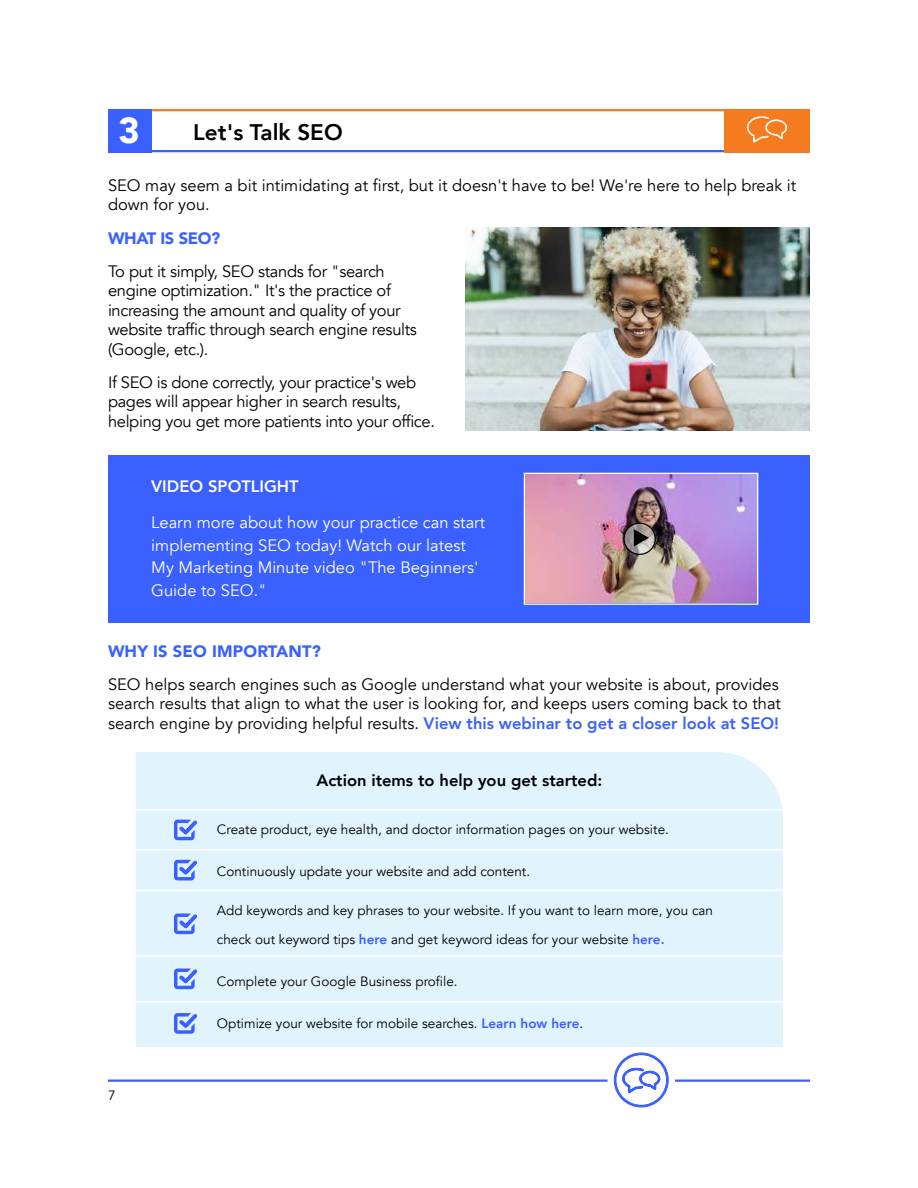
<style>
.page{position:relative;width:918px;height:1188px;background:#fff}
.page>*{position:absolute;margin:0;border:0;box-sizing:border-box;transform-origin:0 0}
.t1{font:900 36px "Avenir";color:#fff}
.t2{font:800 22.5px "Avenir";color:#000}
.t3{font:16.5px/19.5px "Avenir";color:#000}
.t4{font:16.5px/19.5px "Avenir";letter-spacing:-.02em;color:#000}
.t5{font:16.5px/22.5px "Avenir";color:#fff}
.t6{font:800 16.5px "Avenir";color:#000}
.t7{font:900 16.5px "Avenir";letter-spacing:.01em;color:#3a60ff}
.t8{font:800 16.5px "Avenir";color:#fff}
.t9{font:900 16.5px "Avenir";letter-spacing:-.02em;color:#3a60ff}
.t10{font:13.5px/28.5px "Avenir";color:#000}
.s1{font-weight:800;color:#3a60ff}
</style>
<div class="page">
<svg style="left:614px;top:1053px;width:55px;height:54px"></svg>
<hr style="left:108px;top:1080px;width:500px;height:2px;background:#3a60ff">
<hr style="left:675px;top:1080px;width:135px;height:2px;background:#3a60ff">
<div style="left:108px;top:455px;width:702px;height:167px;background:#3a60ff"></div>
<img style="left:526px;top:475px;width:230px;height:128px">
<div style="left:524px;top:473px;width:234px;height:132px;border:1px solid #fff"></div>
<svg style="left:624px;top:523px;width:31px;height:31px"></svg>
<div style="left:623px;top:523px;width:33px;height:32px;border:1px solid #000;border-radius:50%"></div>
<svg style="left:634px;top:529px;width:15px;height:17px"></svg>
<hr style="left:151px;top:109px;width:580px;height:2px;background:#f47b20">
<hr style="left:151px;top:150px;width:580px;height:2px;background:#3a60ff">
<div style="left:724px;top:109px;width:86px;height:43px;background:#f47b20"></div>
<div style="left:108px;top:109px;width:43px;height:43px;background:#3a60ff"></div>
<svg style="left:747px;top:116px;width:40px;height:27px"></svg>
<img style="left:466px;top:227px;width:343px;height:204px">
<div style="left:136px;top:752px;width:647px;height:295px;background:#e1f4fd"></div>
<hr style="left:136px;top:809px;width:647px;height:2px;background:#fff">
<hr style="left:136px;top:849px;width:647px;height:2px;background:#fff">
<hr style="left:136px;top:890px;width:647px;height:1px;background:#fff">
<hr style="left:136px;top:955px;width:647px;height:2px;background:#fff">
<hr style="left:136px;top:1001px;width:647px;height:2px;background:#fff">
<svg style="left:174px;top:820px;width:23px;height:20px"></svg>
<svg style="left:174px;top:860px;width:23px;height:20px"></svg>
<svg style="left:174px;top:914px;width:23px;height:20px"></svg>
<svg style="left:174px;top:969px;width:23px;height:20px"></svg>
<svg style="left:174px;top:1013px;width:23px;height:21px"></svg>
<h1 class="t1" style="left:118px;top:99px;width:23px">3</h1>
<h2 class="t2" style="left:193px;top:115px;width:151px">Let's Talk SEO</h2>
<p class="t3" style="left:108px;top:175px;width:690px">SEO may seem a bit intimidating at first, but it doesn't have to be! We're here to help break it down for you.</p>
<p class="t9" style="left:108px;top:224px;width:114px">WHAT IS SEO?</p>
<p class="t4" style="left:108px;top:262px;width:311px">To put it simply, SEO stands for "search engine optimization." It's the practice of increasing the amount and quality of your website traffic through search engine results (Google, etc.).</p>
<p class="t4" style="left:108px;top:373px;width:329px">If SEO is done correctly, your practice's web pages will appear higher in search results, helping you get more patients into your office.</p>
<p class="t8" style="left:151px;top:474px;width:149px">VIDEO SPOTLIGHT</p>
<p class="t5" style="left:151px;top:512px;width:335px">Learn more about how your practice can start implementing SEO today! Watch our latest My Marketing Minute video "The Beginners' Guide to SEO."</p>
<p class="t7" style="left:108px;top:637px;width:214px">WHY IS SEO IMPORTANT?</p>
<p class="t3" style="left:108px;top:675px;width:675px">SEO helps search engines such as Google understand what your website is about, provides search results that align to what the user is looking for, and keeps users coming back to that search engine by providing helpful results. <span class="s1">View this webinar to get a closer look at SEO!</span></p>
<p class="t6" style="left:316px;top:767px;width:287px">Action items to help you get started:</p>
<p class="t10" style="left:108px;top:1082px;width:9px">7</p>
<p class="t10" style="left:217px;top:815px;width:453px">Create product, eye health, and doctor information pages on your website.</p>
<p class="t10" style="left:217px;top:857px;width:315px">Continuously update your website and add content.</p>
<p class="t10" style="left:217px;top:896px;width:498px">Add keywords and key phrases to your website. If you want to learn more, you can check out keyword tips <span class="s1">here</span> and get keyword ideas for your website <span class="s1">here.</span></p>
<p class="t10" style="left:217px;top:967px;width:242px">Complete your Google Business profile.</p>
<p class="t10" style="left:217px;top:1009px;width:368px">Optimize your website for mobile searches. <span class="s1">Learn how here</span>.</p>
</div>
